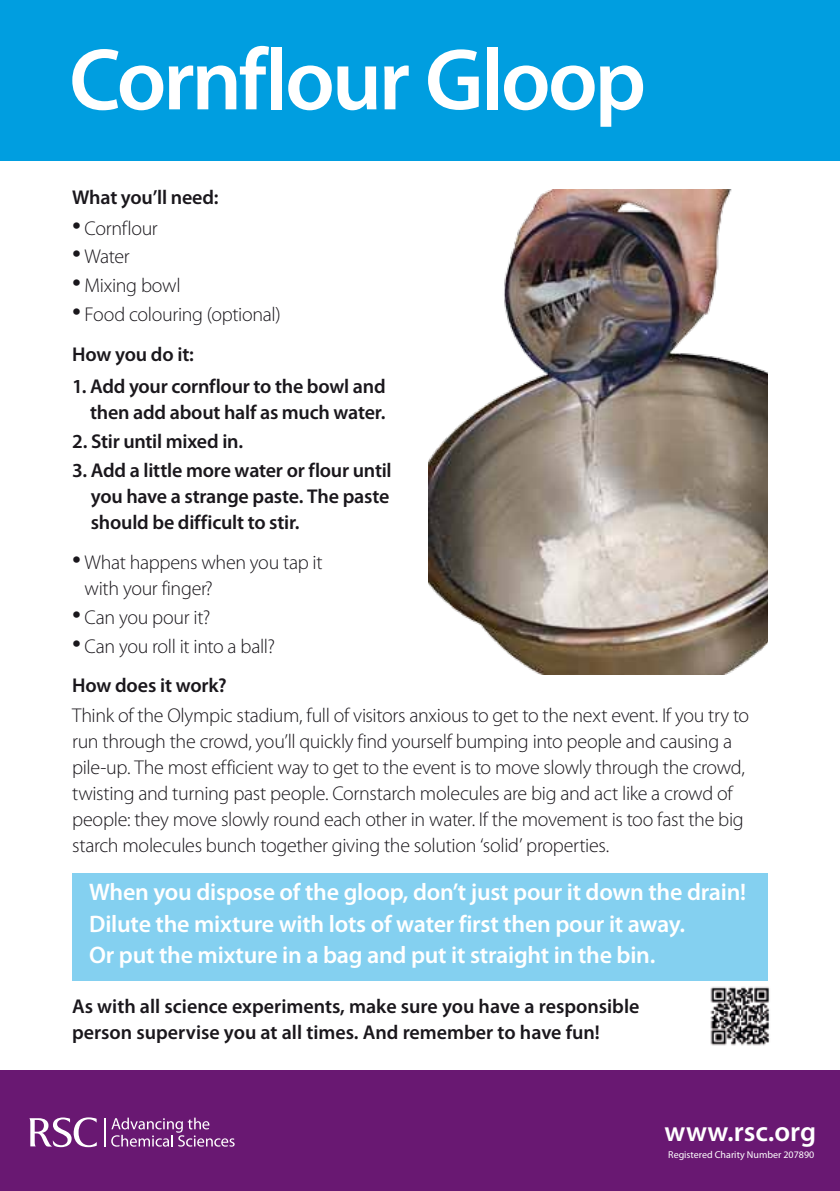
<style>
.page{position:relative;width:840px;height:1191px;background:#fff}
.page>*{position:absolute;margin:0;border:0;box-sizing:border-box;transform-origin:0 0}
.t1{font:600 88px "Myriad Pro";letter-spacing:-.035em;color:#fff}
.t2{font:600 28px "Myriad Pro";color:#fff}
.t3{font:600 24px/31.6px "Myriad Pro";letter-spacing:-.01em;color:#fff}
.t4{font:300 20px/26px "Myriad Pro";letter-spacing:-.015em;color:#1a171c}
.t5{font:600 20px/26px "Myriad Pro";letter-spacing:-.01em;color:#1a171c}
.t6{font:10px "Myriad Pro";color:#fff}
.s1{font-size:36px}
.s2{font-weight:600}
</style>
<div class="page">
<div style="left:0;top:1070px;width:839px;height:121px;background:#691872"></div>
<svg style="left:111px;top:1117px;width:123px;height:29px"></svg>
<svg style="left:104px;top:1118px;width:1px;height:28px"></svg>
<svg style="left:29px;top:1117px;width:68px;height:30px"></svg>
<div style="left:0;top:0;width:839px;height:161px;background:#009ee0"></div>
<img style="left:710px;top:986px;width:60px;height:60px">
<img style="left:428px;top:189px;width:339px;height:485px">
<div style="left:72px;top:873px;width:695px;height:107px;background:#84d0f0"></div>
<h1 class="t1" style="left:69px;top:24px;width:578px">Cornflour Gloop</h1>
<p class="t5" style="left:72px;top:184px;width:148px">What you’ll need:</p>
<p class="t4" style="left:72px;top:215px;width:87px"><span class="s1">•</span> Cornflour</p>
<p class="t4" style="left:72px;top:244px;width:59px"><span class="s1">•</span> Water</p>
<p class="t4" style="left:72px;top:273px;width:110px"><span class="s1">•</span> Mixing bowl</p>
<p class="t4" style="left:72px;top:295px;width:210px;line-height:40.2px"><span class="s1">•</span> Food colouring (optional)<br><span class="s2">How you do it:</span></p>
<p class="t5" style="left:72px;top:373px;width:315px;text-align:right">1. Add your cornflour to the bowl and then add about half as much water.</p>
<p class="t5" style="left:72px;top:427px;width:172px">2. Stir until mixed in.</p>
<p class="t5" style="left:91px;top:456px;width:302px;text-indent:-19px">3. Add a little more water or flour until you have a strange paste. The paste should be difficult to stir.</p>
<p class="t4" style="left:84px;top:549px;width:239px;text-indent:-12px"><span class="s1">•</span> What happens when you tap it with your finger?</p>
<p class="t4" style="left:72px;top:604px;width:140px"><span class="s1">•</span> Can you pour it?</p>
<p class="t4" style="left:72px;top:633px;width:204px"><span class="s1">•</span> Can you roll it into a ball?</p>
<p class="t5" style="left:72px;top:672px;width:156px">How does it work?</p>
<p class="t4" style="left:72px;top:703px;width:678px">Think of the Olympic stadium, full of visitors anxious to get to the next event. If you try to run through the crowd, you’ll quickly find yourself bumping into people and causing a pile-up. The most efficient way to get to the event is to move slowly through the crowd, twisting and turning past people. Cornstarch molecules are big and act like a crowd of people: they move slowly round each other in water. If the movement is too fast the big starch molecules bunch together giving the solution ‘solid’ properties.</p>
<p class="t3" style="left:89px;top:875px;width:658px">When you dispose of the gloop, don’t just pour it down the drain!<br>Dilute the mixture with lots of water first then pour it away.<br>Or put the mixture in a bag and put it straight in the bin.</p>
<p class="t5" style="left:72px;top:992px;width:568px">As with all science experiments, make sure you have a responsible person supervise you at all times. And remember to have fun!</p>
<h2 class="t2" style="left:664px;top:1113px;width:153px">www.rsc.org</h2>
<p class="t6" style="left:668px;top:1148px;width:147px">Registered Charity Number 207890</p>
</div>
